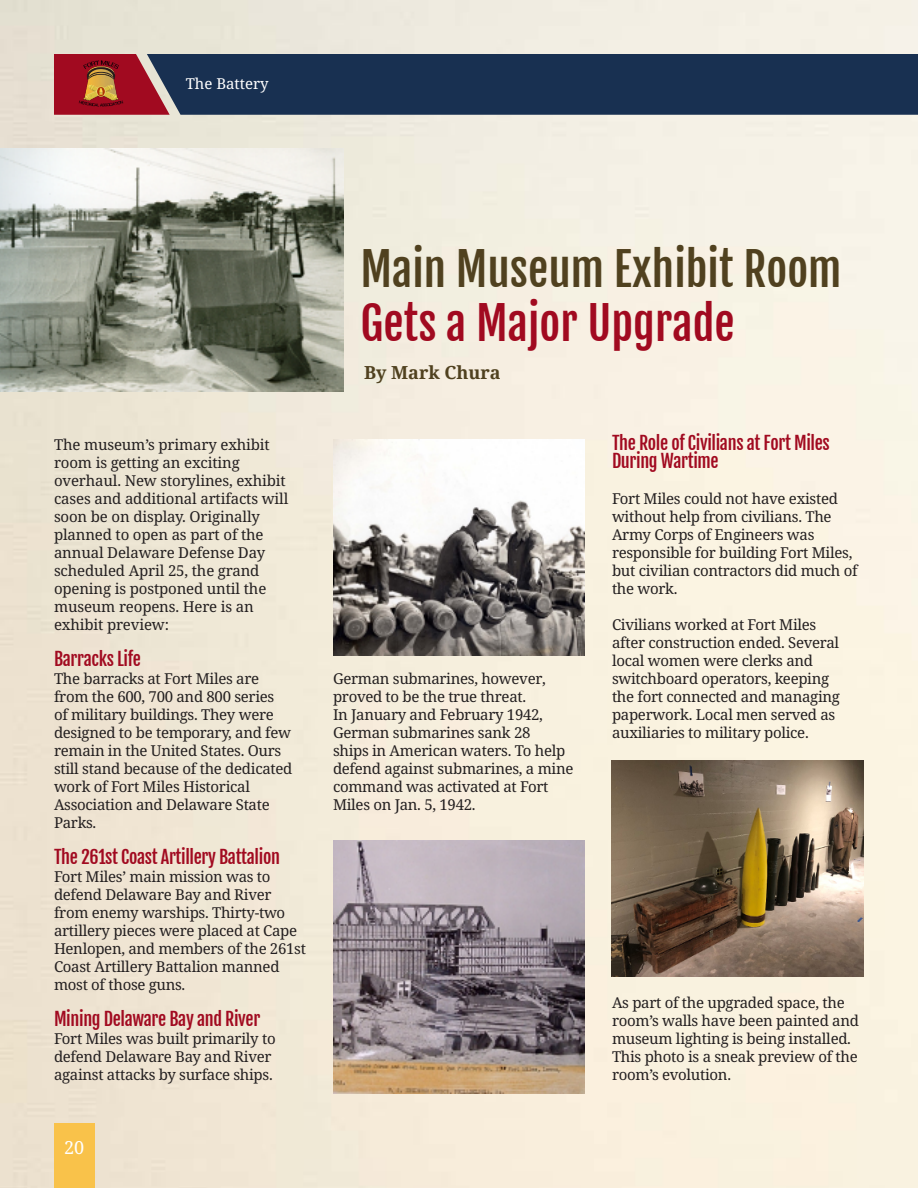
<style>
.page{position:relative;width:918px;height:1188px;background:#fff}
.page>*{position:absolute;margin:0;border:0;box-sizing:border-box;transform-origin:0 0}
.t1{font:45px "Fjalla One";color:#50411f}
.t2{font:45px "Fjalla One";color:#a10a20}
.t3{font:18px/18px "Fjalla One";letter-spacing:-.02em;color:#a10a20}
.t4{font:700 18px "Noto Serif";color:#50411f}
.t5{font:18px "Noto Serif";color:#fff}
.t6{font:15px/18px "Noto Serif";letter-spacing:-.02em;color:#231f20}
.t7{font:15px "Noto Serif";color:#fff}
</style>
<div class="page">
<img style="left:0;top:0;width:918px;height:1188px">
<div style="left:54px;top:1124px;width:40px;height:64px;background:#f9c24a"></div>
<div style="left:170px;top:54px;width:748px;height:61px;background:#183051"></div>
<svg style="left:54px;top:54px;width:116px;height:61px;background:#9b283b"></svg>
<img style="left:78px;top:58px;width:46px;height:51px">
<img style="left:0;top:148px;width:344px;height:244px">
<img style="left:333px;top:439px;width:252px;height:216px">
<img style="left:333px;top:840px;width:252px;height:253px">
<img style="left:612px;top:760px;width:252px;height:216px">
<p class="t7" style="left:186px;top:74px;width:85px">The Battery</p>
<p class="t6" style="left:54px;top:436px;width:236px">The museum’s primary exhibit room is getting an exciting overhaul. New storylines, exhibit cases and additional artifacts will soon be on display. Originally planned to open as part of the annual Delaware Defense Day scheduled April 25, the grand opening is postponed until the museum reopens. Here is an exhibit preview:</p>
<p class="t3" style="left:54px;top:650px;width:88px">Barracks Life</p>
<p class="t6" style="left:54px;top:670px;width:240px">The barracks at Fort Miles are from the 600, 700 and 800 series<br>of military buildings. They were designed to be temporary, and few remain in the United States. Ours still stand because of the dedicated work of Fort Miles Historical<br>Association and Delaware State<br>Parks.</p>
<p class="t3" style="left:54px;top:848px;width:228px">The 261st Coast Artillery Battalion</p>
<p class="t6" style="left:54px;top:868px;width:253px">Fort Miles’ main mission was to defend Delaware Bay and River from enemy warships. Thirty-two artillery pieces were placed at Cape<br>Henlopen, and members of the 261st<br>Coast Artillery Battalion manned most of those guns.</p>
<p class="t3" style="left:54px;top:1010px;width:208px">Mining Delaware Bay and River</p>
<p class="t6" style="left:54px;top:1030px;width:223px">Fort Miles was built primarily to defend Delaware Bay and River against attacks by surface ships.</p>
<p class="t5" style="left:64px;top:1135px;width:22px">20</p>
<h1 class="t1" style="left:360px;top:242px;width:483px">Main Museum Exhibit Room</h1>
<h1 class="t2" style="left:360px;top:296px;width:376px">Gets a Major Upgrade</h1>
<p class="t4" style="left:364px;top:360px;width:138px">By Mark Chura</p>
<p class="t6" style="left:333px;top:670px;width:242px">German submarines, however, proved to be the true threat.<br>In January and February 1942,<br>German submarines sank 28<br>ships in American waters. To help defend against submarines, a mine command was activated at Fort<br>Miles on Jan. 5, 1942.</p>
<p class="t3" style="left:612px;top:434px;width:219px">The Role of Civilians at Fort Miles<br>During Wartime</p>
<p class="t6" style="left:612px;top:490px;width:247px">Fort Miles could not have existed without help from civilians. The<br>Army Corps of Engineers was responsible for building Fort Miles, but civilian contractors did much of the work.</p>
<p class="t6" style="left:612px;top:616px;width:229px">Civilians worked at Fort Miles after construction ended. Several local women were clerks and switchboard operators, keeping the fort connected and managing paperwork. Local men served as auxiliaries to military police.</p>
<p class="t6" style="left:612px;top:994px;width:248px">As part of the upgraded space, the room’s walls have been painted and museum lighting is being installed.<br>This photo is a sneak preview of the room’s evolution.</p>
</div>
